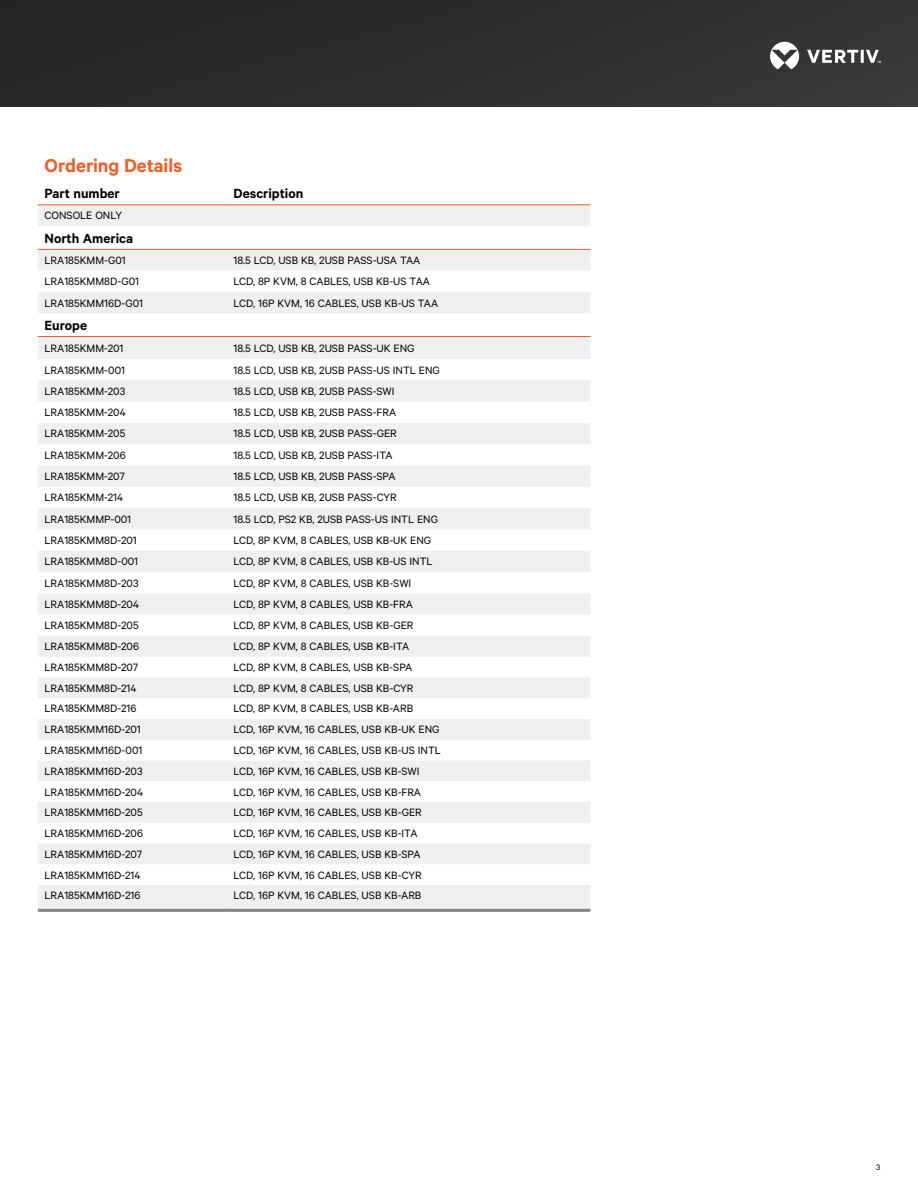
<style>
.page{position:relative;width:918px;height:1188px;background:#fff}
.page>*{position:absolute;margin:0;border:0;box-sizing:border-box;transform-origin:0 0}
.t1{font:600 21px "Calibre";letter-spacing:-.005em;color:#f15d24}
.t2{font:600 15px "Calibre";color:#000}
.t3{font:12px "Calibre";color:#000}
.t4{font:9px "Calibre";color:#000}
</style>
<div class="page">
<img style="left:0;top:0;width:918px;height:106px">
<svg style="left:770px;top:42px;width:111px;height:27px"></svg>
<svg style="left:38px;top:206px;width:552px;height:700px;fill:#f2f1f2"></svg>
<svg style="left:38px;top:906px;width:552px;height:3px"></svg>
<hr style="left:38px;top:205px;width:189px;height:1px;background:#f15d24">
<hr style="left:227px;top:205px;width:363px;height:1px;background:#f15d24">
<hr style="left:38px;top:249px;width:189px;height:1px;background:#f15d24">
<hr style="left:227px;top:249px;width:363px;height:1px;background:#f15d24">
<hr style="left:38px;top:336px;width:189px;height:1px;background:#f15d24">
<hr style="left:227px;top:336px;width:363px;height:1px;background:#f15d24">
<hr style="left:38px;top:909px;width:189px;height:3px;background:#808285">
<hr style="left:227px;top:909px;width:363px;height:3px;background:#808285">
<h1 class="t1" style="left:45px;top:153px;width:139px">Ordering Details</h1>
<p class="t2" style="left:45px;top:184px;width:77px">Part number</p>
<p class="t2" style="left:234px;top:184px;width:71px">Description</p>
<p class="t3" style="left:45px;top:209px;width:79px">CONSOLE ONLY</p>
<p class="t2" style="left:45px;top:229px;width:90px">North America</p>
<p class="t3" style="left:45px;top:253px;width:83px">LRA185KMM-G01</p>
<p class="t3" style="left:234px;top:253px;width:188px">18.5 LCD, USB KB, 2USB PASS-USA TAA</p>
<p class="t3" style="left:45px;top:275px;width:96px">LRA185KMM8D-G01</p>
<p class="t3" style="left:234px;top:275px;width:198px">LCD, 8P KVM, 8 CABLES, USB KB-US TAA</p>
<p class="t3" style="left:45px;top:296px;width:100px">LRA185KMM16D-G01</p>
<p class="t3" style="left:234px;top:296px;width:206px">LCD, 16P KVM, 16 CABLES, USB KB-US TAA</p>
<p class="t2" style="left:45px;top:316px;width:44px">Europe</p>
<p class="t3" style="left:45px;top:341px;width:81px">LRA185KMM-201</p>
<p class="t3" style="left:234px;top:341px;width:183px">18.5 LCD, USB KB, 2USB PASS-UK ENG</p>
<p class="t3" style="left:45px;top:363px;width:82px">LRA185KMM-001</p>
<p class="t3" style="left:234px;top:363px;width:208px">18.5 LCD, USB KB, 2USB PASS-US INTL ENG</p>
<p class="t3" style="left:45px;top:384px;width:82px">LRA185KMM-203</p>
<p class="t3" style="left:234px;top:384px;width:163px">18.5 LCD, USB KB, 2USB PASS-SWI</p>
<p class="t3" style="left:45px;top:405px;width:83px">LRA185KMM-204</p>
<p class="t3" style="left:234px;top:405px;width:164px">18.5 LCD, USB KB, 2USB PASS-FRA</p>
<p class="t3" style="left:45px;top:427px;width:82px">LRA185KMM-205</p>
<p class="t3" style="left:234px;top:427px;width:165px">18.5 LCD, USB KB, 2USB PASS-GER</p>
<p class="t3" style="left:45px;top:448px;width:83px">LRA185KMM-206</p>
<p class="t3" style="left:234px;top:448px;width:161px">18.5 LCD, USB KB, 2USB PASS-ITA</p>
<p class="t3" style="left:45px;top:469px;width:82px">LRA185KMM-207</p>
<p class="t3" style="left:234px;top:469px;width:164px">18.5 LCD, USB KB, 2USB PASS-SPA</p>
<p class="t3" style="left:45px;top:491px;width:80px">LRA185KMM-214</p>
<p class="t3" style="left:234px;top:491px;width:165px">18.5 LCD, USB KB, 2USB PASS-CYR</p>
<p class="t3" style="left:45px;top:512px;width:88px">LRA185KMMP-001</p>
<p class="t3" style="left:234px;top:512px;width:206px">18.5 LCD, PS2 KB, 2USB PASS-US INTL ENG</p>
<p class="t3" style="left:45px;top:533px;width:94px">LRA185KMM8D-201</p>
<p class="t3" style="left:234px;top:533px;width:199px">LCD, 8P KVM, 8 CABLES, USB KB-UK ENG</p>
<p class="t3" style="left:45px;top:555px;width:95px">LRA185KMM8D-001</p>
<p class="t3" style="left:234px;top:555px;width:201px">LCD, 8P KVM, 8 CABLES, USB KB-US INTL</p>
<p class="t3" style="left:45px;top:576px;width:96px">LRA185KMM8D-203</p>
<p class="t3" style="left:234px;top:576px;width:179px">LCD, 8P KVM, 8 CABLES, USB KB-SWI</p>
<p class="t3" style="left:45px;top:597px;width:96px">LRA185KMM8D-204</p>
<p class="t3" style="left:234px;top:597px;width:181px">LCD, 8P KVM, 8 CABLES, USB KB-FRA</p>
<p class="t3" style="left:45px;top:618px;width:96px">LRA185KMM8D-205</p>
<p class="t3" style="left:234px;top:618px;width:182px">LCD, 8P KVM, 8 CABLES, USB KB-GER</p>
<p class="t3" style="left:45px;top:639px;width:96px">LRA185KMM8D-206</p>
<p class="t3" style="left:234px;top:639px;width:177px">LCD, 8P KVM, 8 CABLES, USB KB-ITA</p>
<p class="t3" style="left:45px;top:660px;width:95px">LRA185KMM8D-207</p>
<p class="t3" style="left:234px;top:660px;width:180px">LCD, 8P KVM, 8 CABLES, USB KB-SPA</p>
<p class="t3" style="left:45px;top:681px;width:94px">LRA185KMM8D-214</p>
<p class="t3" style="left:234px;top:681px;width:182px">LCD, 8P KVM, 8 CABLES, USB KB-CYR</p>
<p class="t3" style="left:45px;top:702px;width:93px">LRA185KMM8D-216</p>
<p class="t3" style="left:234px;top:702px;width:181px">LCD, 8P KVM, 8 CABLES, USB KB-ARB</p>
<p class="t3" style="left:45px;top:723px;width:98px">LRA185KMM16D-201</p>
<p class="t3" style="left:234px;top:723px;width:207px">LCD, 16P KVM, 16 CABLES, USB KB-UK ENG</p>
<p class="t3" style="left:45px;top:743px;width:99px">LRA185KMM16D-001</p>
<p class="t3" style="left:234px;top:743px;width:209px">LCD, 16P KVM, 16 CABLES, USB KB-US INTL</p>
<p class="t3" style="left:45px;top:764px;width:100px">LRA185KMM16D-203</p>
<p class="t3" style="left:234px;top:764px;width:187px">LCD, 16P KVM, 16 CABLES, USB KB-SWI</p>
<p class="t3" style="left:45px;top:785px;width:100px">LRA185KMM16D-204</p>
<p class="t3" style="left:234px;top:785px;width:189px">LCD, 16P KVM, 16 CABLES, USB KB-FRA</p>
<p class="t3" style="left:45px;top:806px;width:100px">LRA185KMM16D-205</p>
<p class="t3" style="left:234px;top:806px;width:190px">LCD, 16P KVM, 16 CABLES, USB KB-GER</p>
<p class="t3" style="left:45px;top:826px;width:100px">LRA185KMM16D-206</p>
<p class="t3" style="left:234px;top:826px;width:185px">LCD, 16P KVM, 16 CABLES, USB KB-ITA</p>
<p class="t3" style="left:45px;top:847px;width:99px">LRA185KMM16D-207</p>
<p class="t3" style="left:234px;top:847px;width:189px">LCD, 16P KVM, 16 CABLES, USB KB-SPA</p>
<p class="t3" style="left:45px;top:868px;width:98px">LRA185KMM16D-214</p>
<p class="t3" style="left:234px;top:868px;width:190px">LCD, 16P KVM, 16 CABLES, USB KB-CYR</p>
<p class="t3" style="left:45px;top:889px;width:98px">LRA185KMM16D-216</p>
<p class="t3" style="left:234px;top:889px;width:189px">LCD, 16P KVM, 16 CABLES, USB KB-ARB</p>
<p class="t4" style="left:876px;top:1162px;width:6px">3</p>
</div>
